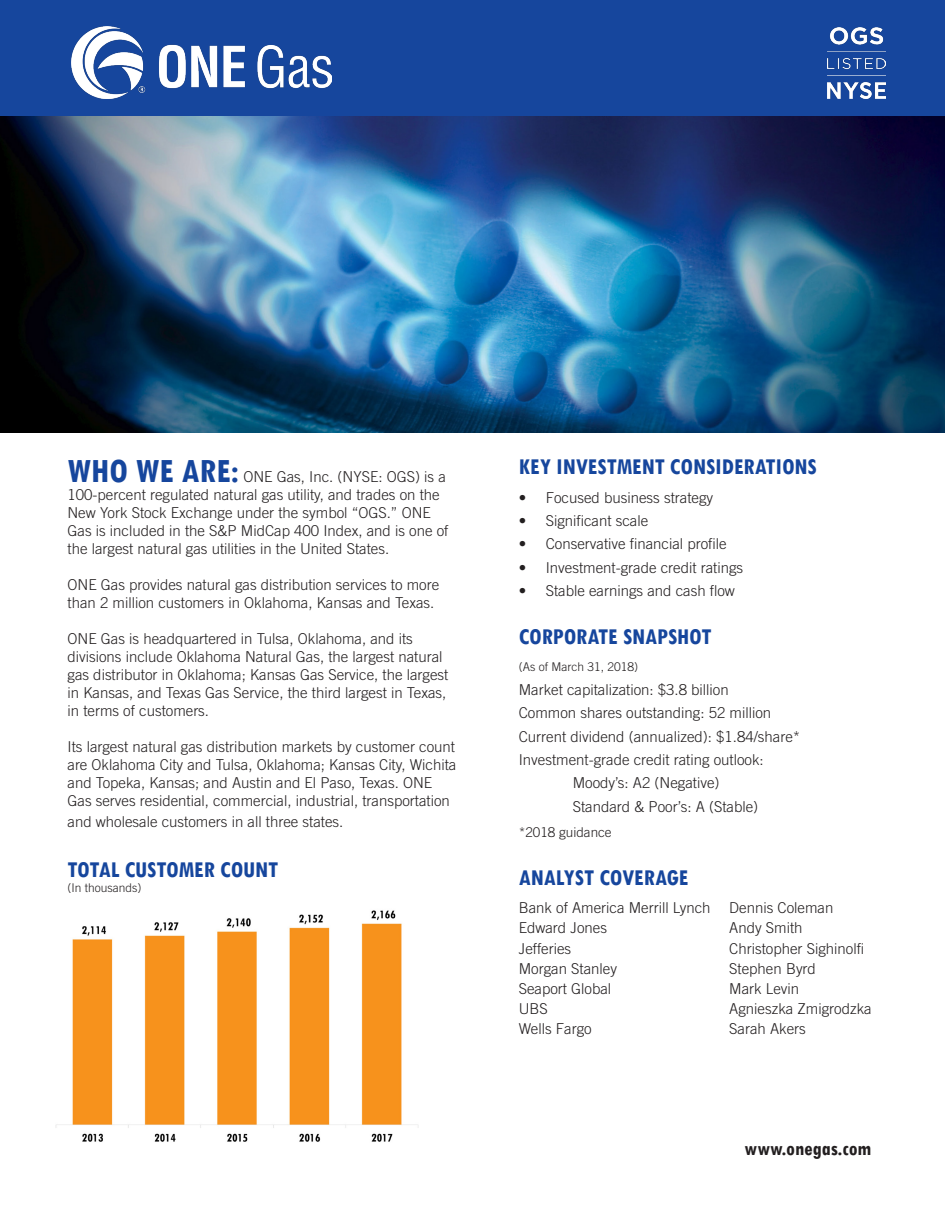
<style>
.page{position:relative;width:945px;height:1215px;background:#fff}
.page>*{position:absolute;margin:0;border:0;box-sizing:border-box;transform-origin:0 0}
.t1{font:700 condensed 36px "Tw Cen";color:#16469d}
.t2{font:700 condensed 24px "Tw Cen";color:#16469d}
.t3{font:700 condensed 21px "Tw Cen";color:#231f20}
.t4{font:300 15px/18px "Trade Gothic";color:#231f20}
.t5{font:300 13.5px "Trade Gothic";color:#231f20}
.t6{font:300 12px "Trade Gothic";color:#231f20}
</style>
<div class="page">
<div style="left:0;top:0;width:945px;height:116px;background:#16469d"></div>
<img style="left:72px;top:27px;width:259px;height:72px">
<img style="left:828px;top:27px;width:58px;height:72px">
<img style="left:0;top:116px;width:945px;height:317px">
<img style="left:55px;top:910px;width:364px;height:232px">
<p class="t1" style="left:68px;top:449px;width:173px">WHO WE ARE:</p>
<p class="t4" style="left:68px;top:467px;width:382px;text-indent:176px">ONE Gas, Inc. (NYSE: OGS) is a 100-percent regulated natural gas utility, and trades on the New York Stock Exchange under the symbol “OGS.” ONE Gas is included in the S&amp;P MidCap 400 Index, and is one of the largest natural gas utilities in the United States.</p>
<p class="t4" style="left:68px;top:575px;width:373px">ONE Gas provides natural gas distribution services to more than 2 million customers in Oklahoma, Kansas and Texas.</p>
<p class="t4" style="left:68px;top:629px;width:382px">ONE Gas is headquartered in Tulsa, Oklahoma, and its divisions include Oklahoma Natural Gas, the largest natural gas distributor in Oklahoma; Kansas Gas Service, the largest in Kansas, and Texas Gas Service, the third largest in Texas, in terms of customers.</p>
<p class="t4" style="left:68px;top:737px;width:390px">Its largest natural gas distribution markets by customer count are Oklahoma City and Tulsa, Oklahoma; Kansas City, Wichita and Topeka, Kansas; and Austin and El Paso, Texas. ONE Gas serves residential, commercial, industrial, transportation</p>
<p class="t4" style="left:68px;top:813px;width:277px">and wholesale customers in all three states.</p>
<p class="t2" style="left:68px;top:855px;width:212px">TOTAL CUSTOMER COUNT</p>
<p class="t6" style="left:68px;top:881px;width:76px">(In thousands)</p>
<p class="t2" style="left:519px;top:452px;width:300px">KEY INVESTMENT CONSIDERATIONS</p>
<p class="t4" style="left:519px;top:488px;width:196px">• Focused business strategy</p>
<p class="t4" style="left:519px;top:511px;width:131px">• Significant scale</p>
<p class="t4" style="left:519px;top:535px;width:209px">• Conservative financial profile</p>
<p class="t4" style="left:519px;top:558px;width:226px">• Investment-grade credit ratings</p>
<p class="t4" style="left:519px;top:582px;width:218px">• Stable earnings and cash flow</p>
<p class="t2" style="left:519px;top:622px;width:194px">CORPORATE SNAPSHOT</p>
<p class="t6" style="left:519px;top:660px;width:121px">(As of March 31, 2018)</p>
<p class="t4" style="left:519px;top:680px;width:212px">Market capitalization: $3.8 billion</p>
<p class="t4" style="left:519px;top:704px;width:254px">Common shares outstanding: 52 million</p>
<p class="t4" style="left:519px;top:727px;width:283px">Current dividend (annualized): $1.84/share*</p>
<p class="t4" style="left:519px;top:750px;width:247px">Investment-grade credit rating outlook:</p>
<p class="t4" style="left:573px;top:774px;width:148px">Moody’s: A2 (Negative)</p>
<p class="t4" style="left:573px;top:797px;width:187px">Standard &amp; Poor’s: A (Stable)</p>
<p class="t5" style="left:519px;top:824px;width:95px">*2018 guidance</p>
<p class="t2" style="left:519px;top:863px;width:171px">ANALYST COVERAGE</p>
<p class="t4" style="left:519px;top:899px;width:193px">Bank of America Merrill Lynch</p>
<p class="t4" style="left:519px;top:919px;width:90px">Edward Jones</p>
<p class="t4" style="left:519px;top:939px;width:54px">Jefferies</p>
<p class="t4" style="left:519px;top:959px;width:100px">Morgan Stanley</p>
<p class="t4" style="left:519px;top:979px;width:94px">Seaport Global</p>
<p class="t4" style="left:519px;top:1000px;width:31px">UBS</p>
<p class="t4" style="left:519px;top:1020px;width:75px">Wells Fargo</p>
<p class="t4" style="left:729px;top:899px;width:106px">Dennis Coleman</p>
<p class="t4" style="left:729px;top:919px;width:75px">Andy Smith</p>
<p class="t4" style="left:729px;top:939px;width:137px">Christopher Sighinolfi</p>
<p class="t4" style="left:729px;top:959px;width:88px">Stephen Byrd</p>
<p class="t4" style="left:729px;top:979px;width:71px">Mark Levin</p>
<p class="t4" style="left:729px;top:1000px;width:144px">Agnieszka Zmigrodzka</p>
<p class="t4" style="left:729px;top:1020px;width:78px">Sarah Akers</p>
<p class="t3" style="left:745px;top:1136px;width:128px">www.onegas.com</p>
</div>
